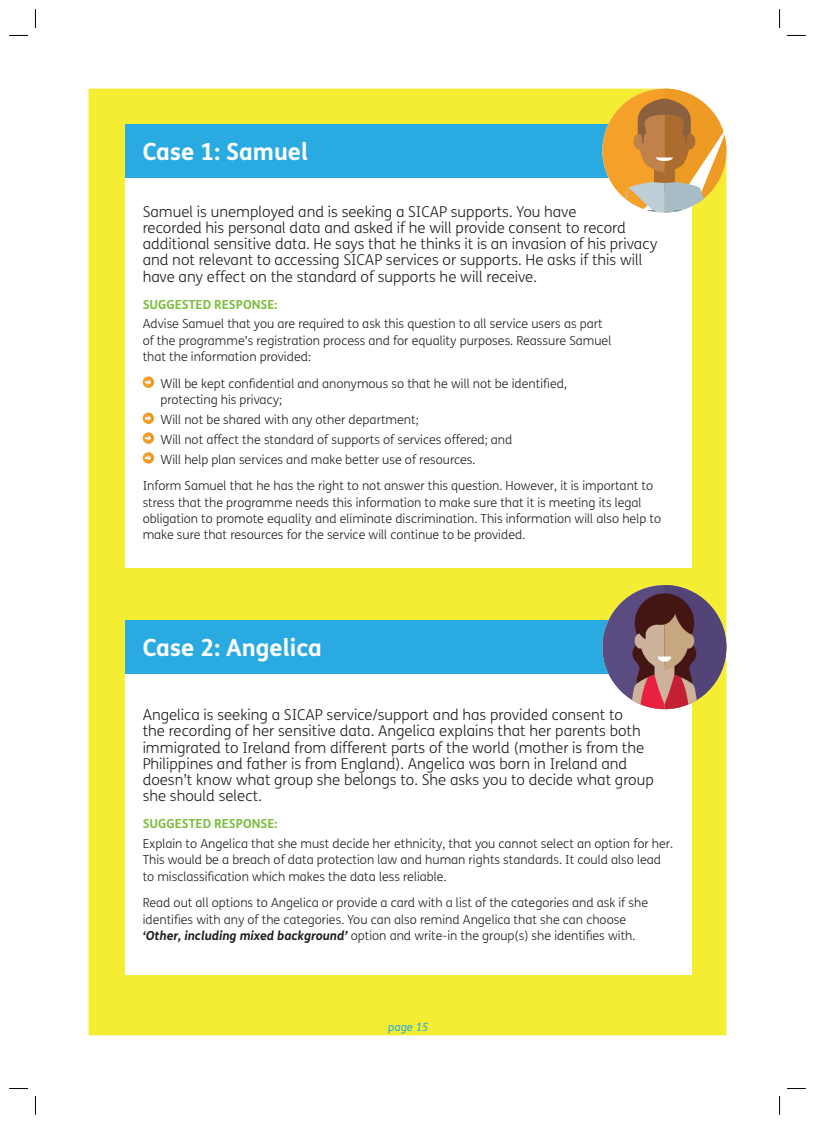
<style>
.page{position:relative;width:815px;height:1124px;background:#fff}
.page>*{position:absolute;margin:0;border:0;box-sizing:border-box;transform-origin:0 0}
.t1{font:700 23.75px "FS Me";color:#fff}
.t2{font:300 15px/16.2px "FS Me";color:#231f20}
.t3{font:300 12.5px/16.2px "FS Me";color:#231f20}
.t4{font:700 12.5px "FS Me";color:#80be41}
.t5{font:italic 11.25px "FS Me";color:#29abe2}
.s1{font-weight:700;font-style:italic}
</style>
<div class="page">
<div style="left:89px;top:89px;width:637px;height:946px;background:#f4ed31"></div>
<div style="left:125px;top:177px;width:567px;height:390px;background:#fff"></div>
<svg style="left:143px;top:376px;width:11px;height:12px"></svg>
<svg style="left:143px;top:412px;width:11px;height:12px"></svg>
<svg style="left:143px;top:432px;width:11px;height:11px"></svg>
<svg style="left:143px;top:452px;width:11px;height:11px"></svg>
<div style="left:125px;top:673px;width:567px;height:301px;background:#fff"></div>
<div style="left:125px;top:124px;width:567px;height:53px;background:#29abe2"></div>
<div style="left:125px;top:620px;width:567px;height:53px;background:#29abe2"></div>
<svg style="left:602px;top:585px;width:124px;height:124px;background:#917367"></svg>
<svg style="left:602px;top:89px;width:124px;height:124px;background:#daac5f"></svg>
<svg style="left:9px;top:35px;width:19px;height:1px"></svg>
<svg style="left:787px;top:35px;width:19px;height:1px"></svg>
<svg style="left:9px;top:1088px;width:19px;height:1px"></svg>
<svg style="left:787px;top:1088px;width:19px;height:1px"></svg>
<svg style="left:35px;top:9px;width:1px;height:19px"></svg>
<svg style="left:35px;top:1096px;width:1px;height:18px"></svg>
<svg style="left:779px;top:9px;width:1px;height:19px"></svg>
<svg style="left:779px;top:1096px;width:1px;height:18px"></svg>
<p class="t1" style="left:143px;top:133px;width:167px">Case 1: Samuel</p>
<p class="t2" style="left:143px;top:203px;width:516px">Samuel is unemployed and is seeking a SICAP supports. You have<br>recorded his personal data and asked if he will provide consent to record additional sensitive data. He says that he thinks it is an invasion of his privacy and not relevant to accessing SICAP services or supports. He asks if this will have any effect on the standard of supports he will receive.</p>
<p class="t4" style="left:143px;top:294px;width:136px">SUGGESTED RESPONSE:</p>
<p class="t3" style="left:143px;top:315px;width:470px">Advise Samuel that you are required to ask this question to all service users as part of the programme’s registration process and for equality purposes. Reassure Samuel that the information provided:</p>
<p class="t3" style="left:160px;top:375px;width:408px">Will be kept confidential and anonymous so that he will not be identified, protecting his privacy;</p>
<p class="t3" style="left:160px;top:411px;width:260px">Will not be shared with any other department;</p>
<p class="t3" style="left:160px;top:431px;width:353px">Will not affect the standard of supports of services offered; and</p>
<p class="t3" style="left:160px;top:450px;width:317px">Will help plan services and make better use of resources.</p>
<p class="t3" style="left:143px;top:477px;width:520px">Inform Samuel that he has the right to not answer this question. However, it is important to stress that the programme needs this information to make sure that it is meeting its legal obligation to promote equality and eliminate discrimination. This information will also help to make sure that resources for the service will continue to be provided.</p>
<p class="t1" style="left:143px;top:629px;width:181px">Case 2: Angelica</p>
<p class="t2" style="left:143px;top:706px;width:513px">Angelica is seeking a SICAP service/support and has provided consent to<br>the recording of her sensitive data. Angelica explains that her parents both immigrated to Ireland from different parts of the world (mother is from the Philippines and father is from England). Angelica was born in Ireland and doesn’t know what group she belongs to. She asks you to decide what group she should select.</p>
<p class="t4" style="left:143px;top:814px;width:136px">SUGGESTED RESPONSE:</p>
<p class="t3" style="left:143px;top:835px;width:532px">Explain to Angelica that she must decide her ethnicity, that you cannot select an option for her.<br>This would be a breach of data protection law and human rights standards. It could also lead to misclassification which makes the data less reliable.</p>
<p class="t3" style="left:143px;top:894px;width:507px">Read out all options to Angelica or provide a card with a list of the categories and ask if she identifies with any of the categories. You can also remind Angelica that she can choose <span class="s1">‘Other, including mixed background’</span> option and write-in the group(s) she identifies with.</p>
<p class="t5" style="left:388px;top:1018px;width:42px">page 15</p>
</div>
